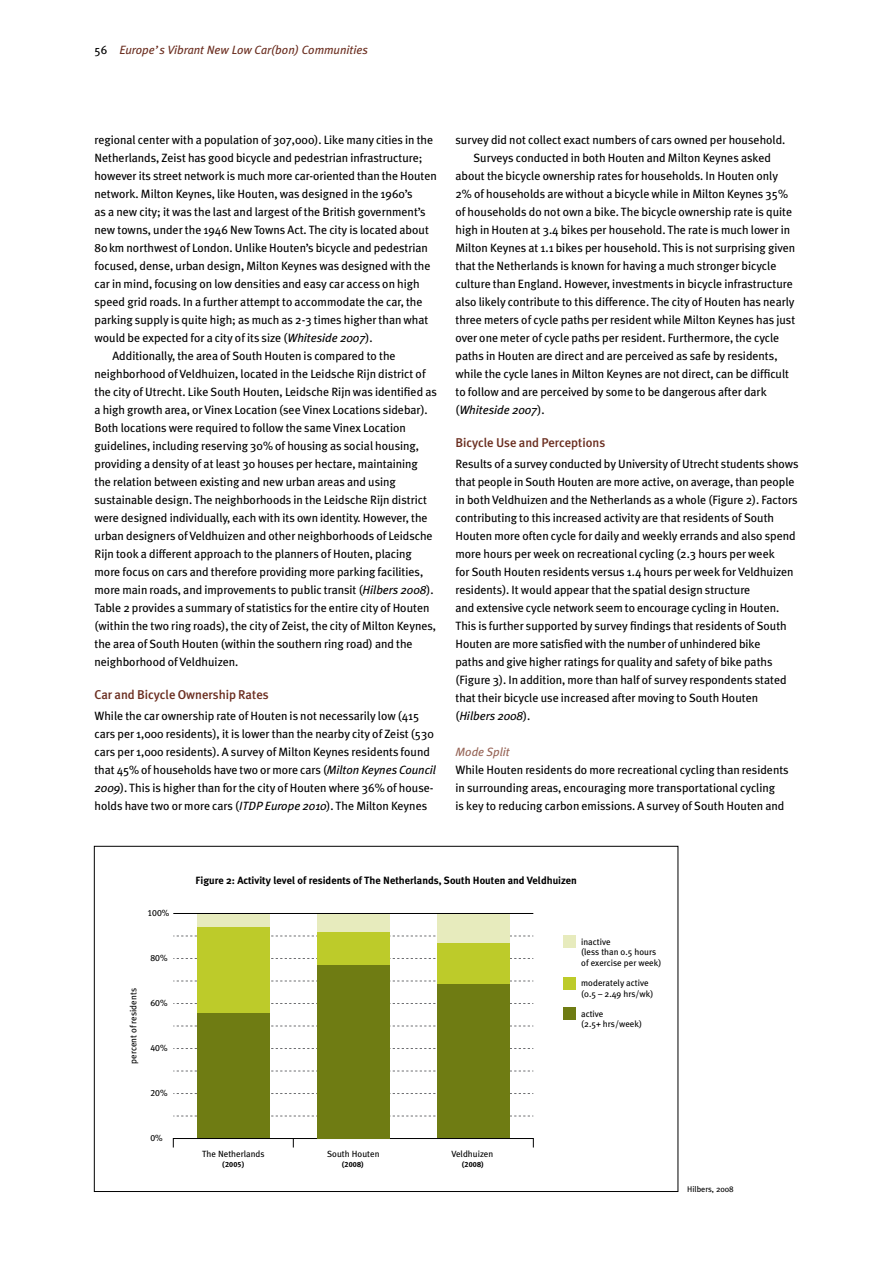
<style>
.page{position:relative;width:893px;height:1263px;background:#fff}
.page>*{position:absolute;margin:0;border:0;box-sizing:border-box;transform-origin:0 0}
.t1{font:500 12.75px "Meta Plus";color:#6b2e20}
.t2{font:12px/18px "Meta Plus";color:#000}
.t3{font:italic 12px "Meta Plus";color:#6b2e20}
.t4{font:italic 12px "Meta Plus";color:#000}
.t5{font:italic 12px "Meta Plus";color:#966456}
.t6{font:700 10.5px "Meta Plus";color:#000}
.t7{font:9px/10.5px "Meta Plus";color:#000}
.t8{font:9px "Meta Plus Book Caps";color:#000}
.t9{font:8.25px "Meta Plus";color:#000}
.t10{font:7.5px "Meta Plus Bold Caps";letter-spacing:.02em;color:#000}
.s1{font-style:normal;color:#000}
.s2{font-style:italic}
.s3{font-style:normal}
</style>
<div class="page">
<svg style="left:173px;top:1116px;width:360px;height:1px"></svg>
<svg style="left:173px;top:1093px;width:360px;height:1px"></svg>
<svg style="left:173px;top:1071px;width:360px;height:1px"></svg>
<svg style="left:173px;top:1048px;width:360px;height:1px"></svg>
<svg style="left:173px;top:1026px;width:360px;height:1px"></svg>
<svg style="left:173px;top:1003px;width:360px;height:1px"></svg>
<svg style="left:173px;top:981px;width:360px;height:1px"></svg>
<svg style="left:173px;top:958px;width:360px;height:1px"></svg>
<svg style="left:173px;top:936px;width:360px;height:1px"></svg>
<div style="left:197px;top:914px;width:72px;height:13px;background:#e7ebbd"></div>
<div style="left:197px;top:1013px;width:72px;height:125px;background:#6f7c13"></div>
<div style="left:197px;top:927px;width:72px;height:86px;background:#bdcb2a"></div>
<div style="left:437px;top:983px;width:72px;height:155px;background:#6f7c13"></div>
<div style="left:437px;top:943px;width:72px;height:40px;background:#bdcb2a"></div>
<div style="left:437px;top:914px;width:72px;height:29px;background:#e7ebbd"></div>
<div style="left:173px;top:1138px;width:360px;height:10px;border:1px solid #000"></div>
<div style="left:564px;top:936px;width:12px;height:12px;background:#e7ebbd"></div>
<div style="left:564px;top:977px;width:12px;height:12px;background:#bdcb2a"></div>
<div style="left:564px;top:1008px;width:12px;height:12px;background:#6f7c13"></div>
<div style="left:317px;top:932px;width:72px;height:36px;background:#bdcb2a"></div>
<div style="left:317px;top:914px;width:72px;height:18px;background:#e7ebbd"></div>
<div style="left:317px;top:965px;width:72px;height:173px;background:#6f7c13"></div>
<hr style="left:173px;top:913px;width:360px;height:1px;background:#000">
<p class="t3" style="left:95px;top:43px;width:275px"><span class="s1">56</span> Europe’s Vibrant New Low Car(bon) Communities</p>
<p class="t2" style="left:94px;top:130px;width:340px">regional center with a population of 307,000). Like many cities in the</p>
<p class="t2" style="left:94px;top:148px;width:330px">Netherlands, Zeist has good bicycle and pedestrian infrastructure;</p>
<p class="t2" style="left:94px;top:166px;width:344px">however its street network is much more car-oriented than the Houten</p>
<p class="t2" style="left:94px;top:184px;width:320px">network. Milton Keynes, like Houten, was designed in the 1960’s</p>
<p class="t2" style="left:94px;top:202px;width:333px">as a new city; it was the last and largest of the British government’s</p>
<p class="t2" style="left:94px;top:220px;width:336px">new towns, under the 1946 New Towns Act. The city is located about</p>
<p class="t2" style="left:94px;top:238px;width:335px">80km northwest of London. Unlike Houten’s bicycle and pedestrian</p>
<p class="t2" style="left:94px;top:256px;width:337px">focused, dense, urban design, Milton Keynes was designed with the</p>
<p class="t2" style="left:94px;top:274px;width:327px">car in mind, focusing on low densities and easy car access on high</p>
<p class="t2" style="left:94px;top:292px;width:329px">speed grid roads. In a further attempt to accommodate the car, the</p>
<p class="t2" style="left:94px;top:310px;width:335px">parking supply is quite high; as much as 2-3 times higher than what</p>
<p class="t2" style="left:94px;top:328px;width:280px">would be expected for a city of its size (<span class="s2">Whiteside 2007</span>).</p>
<p class="t2" style="left:112px;top:346px;width:285px">Additionally, the area of South Houten is compared to the</p>
<p class="t2" style="left:94px;top:364px;width:333px">neighborhood of Veldhuizen, located in the Leidsche Rijn district of</p>
<p class="t2" style="left:94px;top:382px;width:344px">the city of Utrecht. Like South Houten, Leidsche Rijn was identified as</p>
<p class="t2" style="left:94px;top:400px;width:335px">a high growth area, or Vinex Location (see Vinex Locations sidebar).</p>
<p class="t2" style="left:94px;top:418px;width:313px">Both locations were required to follow the same Vinex Location</p>
<p class="t2" style="left:94px;top:436px;width:326px">guidelines, including reserving 30% of housing as social housing,</p>
<p class="t2" style="left:94px;top:454px;width:325px">providing a density of at least 30 houses per hectare, maintaining</p>
<p class="t2" style="left:94px;top:472px;width:303px">the relation between existing and new urban areas and using</p>
<p class="t2" style="left:94px;top:490px;width:334px">sustainable design. The neighborhoods in the Leidsche Rijn district</p>
<p class="t2" style="left:94px;top:508px;width:335px">were designed individually, each with its own identity. However, the</p>
<p class="t2" style="left:94px;top:526px;width:340px">urban designers of Veldhuizen and other neighborhoods of Leidsche</p>
<p class="t2" style="left:94px;top:544px;width:319px">Rijn took a different approach to the planners of Houten, placing</p>
<p class="t2" style="left:94px;top:562px;width:330px">more focus on cars and therefore providing more parking facilities,</p>
<p class="t2" style="left:94px;top:580px;width:340px">more main roads, and improvements to public transit (<span class="s2">Hilbers 2008</span>).</p>
<p class="t2" style="left:94px;top:598px;width:336px">Table 2 provides a summary of statistics for the entire city of Houten</p>
<p class="t2" style="left:94px;top:616px;width:343px">(within the two ring roads), the city of Zeist, the city of Milton Keynes,</p>
<p class="t2" style="left:94px;top:634px;width:320px">the area of South Houten (within the southern ring road) and the</p>
<p class="t2" style="left:94px;top:652px;width:145px">neighborhood of Veldhuizen.</p>
<p class="t1" style="left:94px;top:687px;width:176px">Car and Bicycle Ownership Rates</p>
<p class="t2" style="left:94px;top:706px;width:343px">While the car ownership rate of Houten is not necessarily low (415 cars per 1,000 residents), it is lower than the nearby city of Zeist (530 cars per 1,000 residents). A survey of Milton Keynes residents found that 45% of households have two or more cars (<span class="s2">Milton Keynes Council 2009</span>). This is higher than for the city of Houten where 36% of house&shy;holds have two or more cars (<span class="s2">ITDP Europe 2010</span>). The Milton Keynes</p>
<p class="t2" style="left:455px;top:130px;width:331px">survey did not collect exact numbers of cars owned per household.</p>
<p class="t2" style="left:473px;top:148px;width:299px">Surveys conducted in both Houten and Milton Keynes asked</p>
<p class="t2" style="left:455px;top:166px;width:324px">about the bicycle ownership rates for households. In Houten only</p>
<p class="t2" style="left:455px;top:184px;width:334px">2% of households are without a bicycle while in Milton Keynes 35%</p>
<p class="t2" style="left:455px;top:202px;width:338px">of households do not own a bike. The bicycle ownership rate is quite</p>
<p class="t2" style="left:455px;top:220px;width:336px">high in Houten at 3.4 bikes per household. The rate is much lower in</p>
<p class="t2" style="left:455px;top:238px;width:341px">Milton Keynes at 1.1 bikes per household. This is not surprising given</p>
<p class="t2" style="left:455px;top:256px;width:322px">that the Netherlands is known for having a much stronger bicycle</p>
<p class="t2" style="left:455px;top:274px;width:339px">culture than England. However, investments in bicycle infrastructure</p>
<p class="t2" style="left:455px;top:292px;width:341px">also likely contribute to this difference. The city of Houten has nearly</p>
<p class="t2" style="left:455px;top:310px;width:341px">three meters of cycle paths per resident while Milton Keynes has just</p>
<p class="t2" style="left:455px;top:328px;width:325px">over one meter of cycle paths per resident. Furthermore, the cycle</p>
<p class="t2" style="left:455px;top:346px;width:324px">paths in Houten are direct and are perceived as safe by residents,</p>
<p class="t2" style="left:455px;top:364px;width:335px">while the cycle lanes in Milton Keynes are not direct, can be difficult</p>
<p class="t2" style="left:455px;top:382px;width:313px">to follow and are perceived by some to be dangerous after dark</p>
<p class="t4" style="left:455px;top:403px;width:91px"><span class="s3">(</span>Whiteside 2007<span class="s3">).</span></p>
<p class="t1" style="left:455px;top:435px;width:151px">Bicycle Use and Perceptions</p>
<p class="t2" style="left:455px;top:454px;width:345px">Results of a survey conducted by University of Utrecht students shows that people in South Houten are more active, on average, than people in both Veldhuizen and the Netherlands as a whole (Figure 2). Factors contributing to this increased activity are that residents of South Houten more often cycle for daily and weekly errands and also spend more hours per week on recreational cycling (2.3 hours per week<br>for South Houten residents versus 1.4 hours per week for Veldhuizen residents). It would appear that the spatial design structure<br>and extensive cycle network seem to encourage cycling in Houten.<br>This is further supported by survey findings that residents of South Houten are more satisfied with the number of unhindered bike<br>paths and give higher ratings for quality and safety of bike paths (Figure 3). In addition, more than half of survey respondents stated that their bicycle use increased after moving to South Houten (<span class="s2">Hilbers 2008</span>).</p>
<p class="t5" style="left:455px;top:745px;width:56px">Mode Split</p>
<p class="t2" style="left:455px;top:760px;width:335px">While Houten residents do more recreational cycling than residents in surrounding areas, encouraging more transportational cycling<br>is key to reducing carbon emissions. A survey of South Houten and</p>
<p class="t8" style="left:147px;top:908px;width:23px">100%</p>
<p class="t7" style="left:128px;top:1064px;width:77px;rotate:-90deg">percent of residents</p>
<p class="t8" style="left:150px;top:953px;width:19px">80%</p>
<p class="t8" style="left:150px;top:998px;width:19px">60%</p>
<p class="t8" style="left:150px;top:1043px;width:19px">40%</p>
<p class="t8" style="left:150px;top:1088px;width:19px">20%</p>
<p class="t8" style="left:150px;top:1132px;width:14px">0%</p>
<p class="t6" style="left:196px;top:874px;width:383px">Figure 2: Activity level of residents of The Netherlands, South Houten and Veldhuizen</p>
<p class="t7" style="left:202px;top:1148px;width:64px">The Netherlands</p>
<p class="t10" style="left:222px;top:1160px;width:24px">(2005)</p>
<p class="t7" style="left:327px;top:1148px;width:54px">South Houten</p>
<p class="t10" style="left:342px;top:1160px;width:24px">(2008)</p>
<p class="t7" style="left:451px;top:1148px;width:43px">Veldhuizen</p>
<p class="t10" style="left:462px;top:1160px;width:24px">(2008)</p>
<p class="t7" style="left:581px;top:936px;width:82px">inactive<br>(less than 0.5 hours of exercise per week)</p>
<p class="t7" style="left:581px;top:978px;width:74px">moderately active (0.5 – 2.49 hrs/wk)</p>
<p class="t7" style="left:581px;top:1008px;width:62px">active<br>(2.5+ hrs/week)</p>
<p class="t9" style="left:687px;top:1184px;width:48px">Hilbers, 2008</p>
</div>
